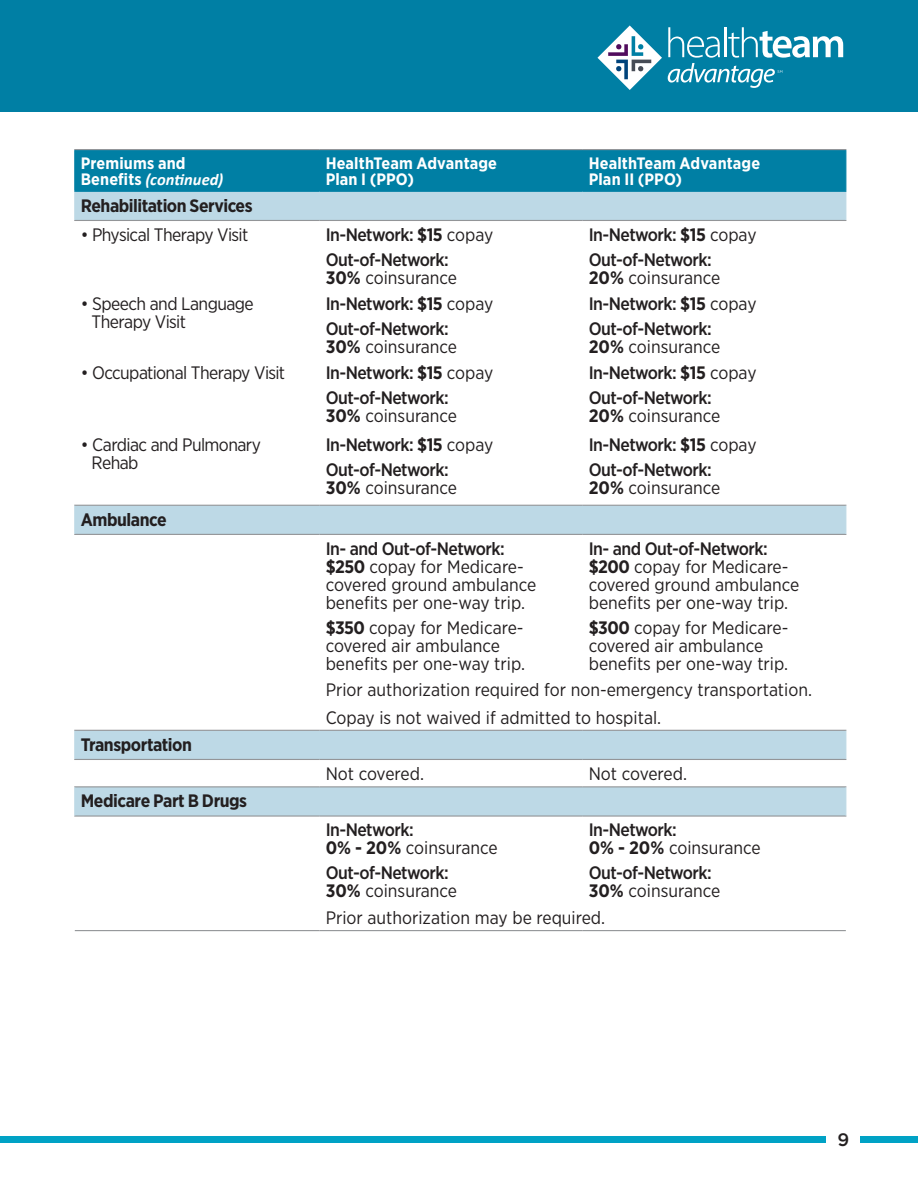
<style>
.page{position:relative;width:918px;height:1188px;background:#fff}
.page>*{position:absolute;margin:0;border:0;box-sizing:border-box;transform-origin:0 0}
.t1{font:18px/18px "Gotham Narrow";color:#231f20}
.t2{font:500 18px/24.8px "Gotham Narrow";letter-spacing:-.03em;color:#231f20}
.t3{font:700 18px "Gotham Narrow";letter-spacing:-.025em;color:#231f20}
.t4{font:18px/18px "Gotham Narrow";letter-spacing:-.03em;color:#231f20}
.t5{font:18px "Gotham Narrow";letter-spacing:-.035em;color:#231f20}
.t6{font:500 18px "Gotham";color:#231f20}
.t7{font:700 16.5px/16.5px "Gotham Narrow";letter-spacing:.005em;color:#fff}
.t8{font:italic 700 16.5px "Calibri";color:#fff}
.s1{font-family:"Gotham Narrow";font-style:normal}
.s2{font-weight:700}
.s3{font-weight:400}
.s4{font-weight:500}
</style>
<div class="page">
<div style="left:0;top:1136px;width:918px;height:7px;background:#00a2c5"></div>
<div style="left:827px;top:1133px;width:33px;height:21px;background:#fff"></div>
<div style="left:0;top:0;width:918px;height:112px;background:#007fa4"></div>
<svg style="left:668px;top:27px;width:176px;height:61px"></svg>
<svg style="left:597px;top:25px;width:65px;height:65px"></svg>
<svg style="left:75px;top:504px;width:771px;height:311px"></svg>
<hr style="left:74px;top:220px;width:246px;height:1px;background:#939598">
<hr style="left:320px;top:220px;width:263px;height:1px;background:#939598">
<hr style="left:583px;top:220px;width:263px;height:1px;background:#939598">
<hr style="left:74px;top:505px;width:246px;height:1px;background:#939598">
<hr style="left:320px;top:505px;width:263px;height:1px;background:#939598">
<hr style="left:583px;top:505px;width:263px;height:1px;background:#939598">
<hr style="left:74px;top:534px;width:246px;height:1px;background:#939598">
<hr style="left:320px;top:534px;width:263px;height:1px;background:#939598">
<hr style="left:583px;top:534px;width:263px;height:1px;background:#939598">
<hr style="left:74px;top:730px;width:246px;height:1px;background:#939598">
<hr style="left:320px;top:730px;width:263px;height:1px;background:#939598">
<hr style="left:583px;top:730px;width:263px;height:1px;background:#939598">
<hr style="left:74px;top:759px;width:246px;height:1px;background:#939598">
<hr style="left:320px;top:759px;width:263px;height:1px;background:#939598">
<hr style="left:583px;top:759px;width:263px;height:1px;background:#939598">
<hr style="left:74px;top:786px;width:246px;height:1px;background:#939598">
<hr style="left:320px;top:786px;width:263px;height:1px;background:#939598">
<hr style="left:583px;top:786px;width:263px;height:1px;background:#939598">
<hr style="left:74px;top:815px;width:246px;height:2px;background:#939598">
<hr style="left:320px;top:815px;width:263px;height:2px;background:#939598">
<hr style="left:583px;top:815px;width:263px;height:2px;background:#939598">
<svg style="left:845px;top:506px;width:1px;height:28px"></svg>
<svg style="left:845px;top:731px;width:1px;height:28px"></svg>
<svg style="left:845px;top:787px;width:1px;height:28px"></svg>
<hr style="left:75px;top:930px;width:245px;height:1px;background:#939598">
<hr style="left:320px;top:930px;width:263px;height:1px;background:#939598">
<hr style="left:583px;top:930px;width:263px;height:1px;background:#939598">
<hr style="left:74px;top:149px;width:246px;height:1px;background:#939598">
<hr style="left:320px;top:149px;width:263px;height:1px;background:#939598">
<hr style="left:583px;top:149px;width:263px;height:1px;background:#939598">
<svg style="left:74px;top:150px;width:772px;height:70px;background:#4ca3be"></svg>
<svg style="left:74px;top:506px;width:1px;height:28px"></svg>
<svg style="left:74px;top:731px;width:1px;height:28px"></svg>
<svg style="left:74px;top:787px;width:1px;height:28px"></svg>
<p class="t7" style="left:81px;top:155px;width:106px">Premiums and</p>
<p class="t8" style="left:81px;top:169px;width:144px"><span class="s1">Benefits</span> (continued)</p>
<p class="t7" style="left:326px;top:155px;width:173px">HealthTeam Advantage<br>Plan I (PPO)</p>
<p class="t7" style="left:589px;top:155px;width:173px">HealthTeam Advantage<br>Plan II (PPO)</p>
<p class="t3" style="left:81px;top:194px;width:173px">Rehabilitation Services</p>
<p class="t5" style="left:81px;top:223px;width:169px">• Physical Therapy Visit</p>
<p class="t2" style="left:326px;top:222px;width:169px">In-Network: <span class="s2">$15</span> <span class="s3">copay<br></span>Out-of-Network:</p>
<p class="t1" style="left:326px;top:268px;width:133px"><span class="s2">30%</span> coinsurance</p>
<p class="t4" style="left:92px;top:294px;width:164px;text-indent:-11px">• Speech and Language<br>Therapy Visit</p>
<p class="t2" style="left:326px;top:291px;width:169px">In-Network: <span class="s2">$15</span> <span class="s3">copay<br></span>Out-of-Network:</p>
<p class="t1" style="left:326px;top:337px;width:133px"><span class="s2">30%</span> coinsurance</p>
<p class="t5" style="left:81px;top:362px;width:206px">• Occupational Therapy Visit</p>
<p class="t2" style="left:326px;top:360px;width:169px">In-Network: <span class="s2">$15</span> <span class="s3">copay<br></span>Out-of-Network:</p>
<p class="t1" style="left:326px;top:406px;width:133px"><span class="s2">30%</span> coinsurance</p>
<p class="t4" style="left:92px;top:436px;width:171px;text-indent:-11px">• Cardiac and Pulmonary<br>Rehab</p>
<p class="t2" style="left:326px;top:432px;width:169px">In-Network: <span class="s2">$15</span> <span class="s3">copay<br></span>Out-of-Network:</p>
<p class="t1" style="left:326px;top:478px;width:133px"><span class="s2">30%</span> coinsurance</p>
<p class="t3" style="left:81px;top:508px;width:87px">Ambulance</p>
<p class="t2" style="left:589px;top:222px;width:169px">In-Network: <span class="s2">$15</span> <span class="s3">copay<br></span>Out-of-Network:</p>
<p class="t1" style="left:589px;top:268px;width:133px"><span class="s2">20%</span> coinsurance</p>
<p class="t2" style="left:589px;top:291px;width:169px">In-Network: <span class="s2">$15</span> <span class="s3">copay<br></span>Out-of-Network:</p>
<p class="t1" style="left:589px;top:337px;width:133px"><span class="s2">20%</span> coinsurance</p>
<p class="t2" style="left:589px;top:360px;width:169px">In-Network: <span class="s2">$15</span> <span class="s3">copay<br></span>Out-of-Network:</p>
<p class="t1" style="left:589px;top:406px;width:133px"><span class="s2">20%</span> coinsurance</p>
<p class="t2" style="left:589px;top:432px;width:169px">In-Network: <span class="s2">$15</span> <span class="s3">copay<br></span>Out-of-Network:</p>
<p class="t1" style="left:589px;top:478px;width:133px"><span class="s2">20%</span> coinsurance</p>
<p class="t3" style="left:81px;top:733px;width:113px">Transportation</p>
<p class="t3" style="left:81px;top:789px;width:168px">Medicare Part B Drugs</p>
<p class="t1" style="left:326px;top:539px;width:212px"><span class="s4">In- and Out-of-Network: </span><span class="s2">$250</span> copay for Medicare&shy;covered ground ambulance benefits per one-way trip.</p>
<p class="t1" style="left:326px;top:618px;width:201px"><span class="s2">$350</span> copay for Medicare&shy;covered air ambulance benefits per one-way trip.</p>
<p class="t1" style="left:589px;top:539px;width:212px"><span class="s4">In- and Out-of-Network: </span><span class="s2">$200</span> copay for Medicare&shy;covered ground ambulance benefits per one-way trip.</p>
<p class="t1" style="left:589px;top:618px;width:201px"><span class="s2">$300</span> copay for Medicare&shy;covered air ambulance benefits per one-way trip.</p>
<p class="t1" style="left:326px;top:675px;width:488px;line-height:28.3px">Prior authorization required for non-emergency transportation.<br>Copay is not waived if admitted to hospital.</p>
<p class="t1" style="left:326px;top:764px;width:100px">Not covered.</p>
<p class="t1" style="left:589px;top:764px;width:100px">Not covered.</p>
<p class="t2" style="left:326px;top:821px;width:174px;line-height:18px">In-Network:<br><span class="s2">0% - 20%</span> <span class="s3">coinsurance</span></p>
<p class="t2" style="left:326px;top:864px;width:133px;line-height:18px">Out-of-Network:<br><span class="s2">30%</span> <span class="s3">coinsurance</span></p>
<p class="t2" style="left:589px;top:821px;width:174px;line-height:18px">In-Network:<br><span class="s2">0% - 20%</span> <span class="s3">coinsurance</span></p>
<p class="t2" style="left:589px;top:864px;width:133px;line-height:18px">Out-of-Network:<br><span class="s2">30%</span> <span class="s3">coinsurance</span></p>
<p class="t1" style="left:326px;top:908px;width:281px">Prior authorization may be required.</p>
<p class="t6" style="left:838px;top:1128px;width:13px">9</p>
</div>
